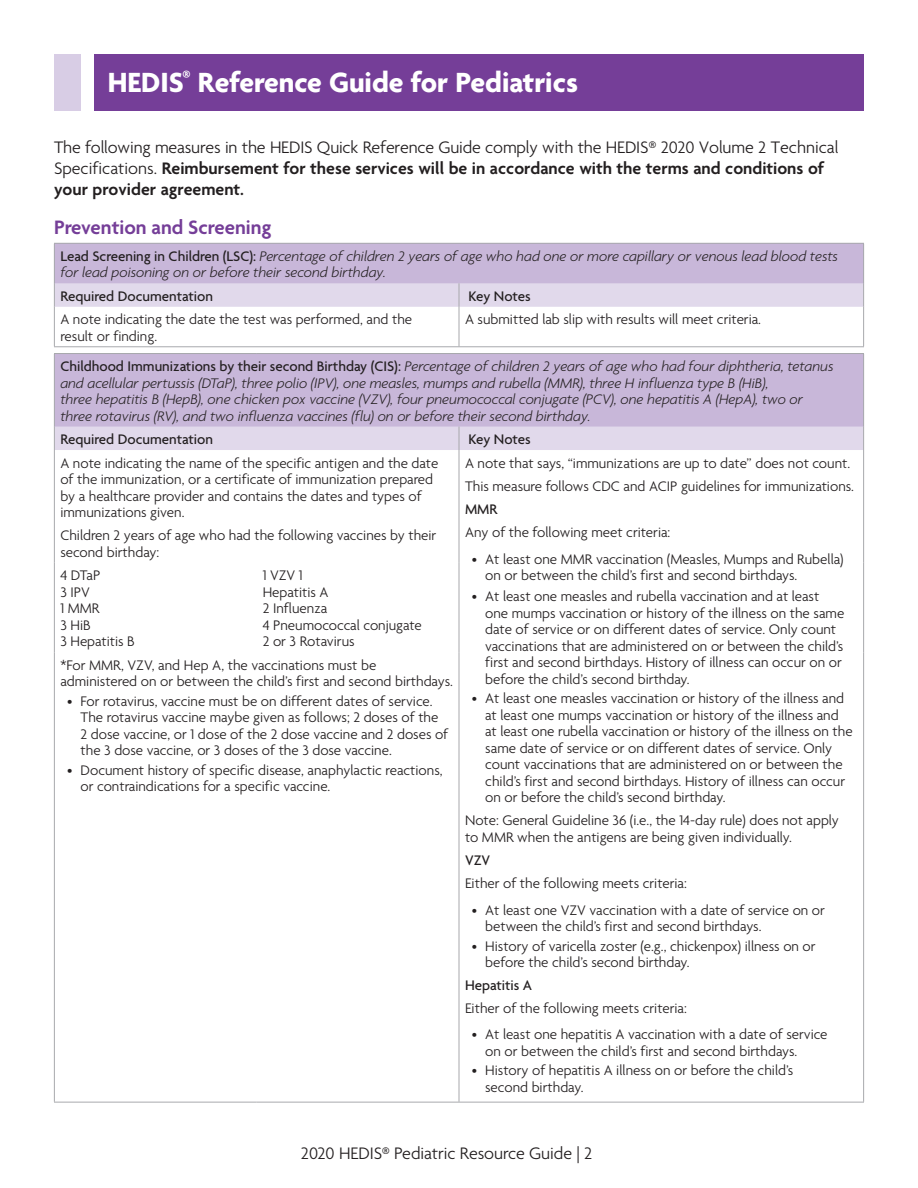
<style>
.page{position:relative;width:918px;height:1188px;background:#fff}
.page>*{position:absolute;margin:0;border:0;box-sizing:border-box;transform-origin:0 0}
.t1{font:700 30px "Agenda";color:#fff}
.t2{font:600 21px "Agenda";color:#753e98}
.t3{font:300 18px/21px "Agenda";letter-spacing:-.01em;color:#231f20}
.t4{font:300 15px/16.5px "Agenda";color:#231f20}
.t5{font:italic 300 15px/16.5px "Agenda";color:#231f20}
.t6{font:500 15px "Agenda";color:#231f20}
.s1{font-weight:600}
.s2{font-weight:500;font-style:normal}
.s3{font-weight:500}
</style>
<div class="page">
<div style="left:54px;top:243px;width:810px;height:40px;background:#c8b7d9"></div>
<hr style="left:54px;top:243px;width:405px;height:1px;background:#a8a9ad">
<hr style="left:54px;top:244px;width:1px;height:39px;background:#a8a9ad">
<hr style="left:459px;top:243px;width:405px;height:1px;background:#a8a9ad">
<hr style="left:863px;top:244px;width:1px;height:39px;background:#a8a9ad">
<div style="left:54px;top:283px;width:810px;height:24px;background:#e1d9eb"></div>
<hr style="left:54px;top:307px;width:1px;height:39px;background:#a8a9ad">
<hr style="left:459px;top:307px;width:1px;height:39px;background:#a8a9ad">
<hr style="left:863px;top:307px;width:1px;height:39px;background:#a8a9ad">
<hr style="left:54px;top:346px;width:405px;height:1px;background:#a8a9ad">
<hr style="left:459px;top:346px;width:405px;height:1px;background:#a8a9ad">
<div style="left:54px;top:354px;width:810px;height:73px;background:#c8b7d9"></div>
<div style="left:54px;top:427px;width:810px;height:23px;background:#e1d9eb"></div>
<hr style="left:459px;top:450px;width:1px;height:113px;background:#a8a9ad">
<hr style="left:459px;top:563px;width:1px;height:89px;background:#a8a9ad">
<hr style="left:459px;top:652px;width:1px;height:450px;background:#a8a9ad">
<hr style="left:54px;top:353px;width:203px;height:1px;background:#a8a9ad">
<hr style="left:54px;top:354px;width:1px;height:73px;background:#a8a9ad">
<hr style="left:257px;top:353px;width:202px;height:1px;background:#a8a9ad">
<hr style="left:459px;top:353px;width:405px;height:1px;background:#a8a9ad">
<hr style="left:863px;top:354px;width:1px;height:73px;background:#a8a9ad">
<hr style="left:54px;top:450px;width:1px;height:113px;background:#a8a9ad">
<hr style="left:863px;top:450px;width:1px;height:113px;background:#a8a9ad">
<hr style="left:54px;top:563px;width:1px;height:89px;background:#a8a9ad">
<hr style="left:863px;top:563px;width:1px;height:89px;background:#a8a9ad">
<hr style="left:54px;top:652px;width:1px;height:450px;background:#a8a9ad">
<hr style="left:863px;top:652px;width:1px;height:450px;background:#a8a9ad">
<hr style="left:54px;top:1102px;width:203px;height:1px;background:#a8a9ad">
<hr style="left:257px;top:1102px;width:202px;height:1px;background:#a8a9ad">
<hr style="left:459px;top:1102px;width:405px;height:1px;background:#a8a9ad">
<div style="left:94px;top:54px;width:770px;height:56px;background:#753e98"></div>
<div style="left:54px;top:54px;width:27px;height:56px;background:#d8cde5"></div>
<h1 class="t1" style="left:108px;top:64px;width:472px">HEDIS<sup>®</sup> Reference Guide for Pediatrics</h1>
<p class="t3" style="left:54px;top:136px;width:786px">The following measures in the HEDIS Quick Reference Guide comply with the HEDIS® 2020 Volume 2 Technical<br>Specifications. <span class="s1">Reimbursement for these services will be in accordance with the terms and conditions of your provider agreement.</span></p>
<h3 class="t2" style="left:54px;top:215px;width:219px">Prevention and Screening</h3>
<p class="t5" style="left:60px;top:248px;width:779px"><span class="s2">Lead Screening in Children (LSC):</span> Percentage of children 2 years of age who had one or more capillary or venous lead blood tests for lead poisoning on or before their second birthday.</p>
<p class="t6" style="left:60px;top:287px;width:154px">Required Documentation</p>
<p class="t6" style="left:468px;top:287px;width:64px">Key Notes</p>
<p class="t4" style="left:60px;top:311px;width:353px">A note indicating the date the test was performed, and the result or finding.</p>
<p class="t4" style="left:465px;top:311px;width:298px">A submitted lab slip with results will meet criteria.</p>
<p class="t5" style="left:60px;top:358px;width:775px"><span class="s2">Childhood Immunizations by their second Birthday (CIS):</span> Percentage of children 2 years of age who had four diphtheria, tetanus and acellular pertussis (DTaP), three polio (IPV), one measles, mumps and rubella (MMR), three H influenza type B (HiB),<br>three hepatitis B (HepB), one chicken pox vaccine (VZV), four pneumococcal conjugate (PCV), one hepatitis A (HepA), two or three rotavirus (RV), and two influenza vaccines (flu) on or before their second birthday.</p>
<p class="t6" style="left:60px;top:430px;width:154px">Required Documentation</p>
<p class="t6" style="left:468px;top:430px;width:64px">Key Notes</p>
<p class="t4" style="left:60px;top:454px;width:380px">A note indicating the name of the specific antigen and the date of the immunization, or a certificate of immunization prepared by a healthcare provider and contains the dates and types of immunizations given.</p>
<p class="t4" style="left:60px;top:527px;width:377px">Children 2 years of age who had the following vaccines by their second birthday:</p>
<p class="t4" style="left:60px;top:567px;width:41px">4 DTaP</p>
<p class="t4" style="left:263px;top:567px;width:42px">1 VZV 1</p>
<p class="t4" style="left:60px;top:583px;width:31px">3 IPV</p>
<p class="t4" style="left:263px;top:583px;width:67px">Hepatitis A</p>
<p class="t4" style="left:60px;top:600px;width:41px">1 MMR</p>
<p class="t4" style="left:263px;top:600px;width:66px">2 Influenza</p>
<p class="t4" style="left:60px;top:616px;width:32px">3 HiB</p>
<p class="t4" style="left:263px;top:616px;width:161px">4 Pneumococcal conjugate</p>
<p class="t4" style="left:60px;top:633px;width:76px">3 Hepatitis B</p>
<p class="t4" style="left:465px;top:451px;width:391px;line-height:23.2px">A note that says, “immunizations are up to date” does not count.<br>This measure follows CDC and ACIP guidelines for immunizations.<br><span class="s3">MMR<br></span>Any of the following meet criteria:</p>
<p class="t4" style="left:485px;top:550px;width:360px;text-indent:-14px">• At least one MMR vaccination (Measles, Mumps and Rubella) on or between the child’s first and second birthdays.</p>
<p class="t4" style="left:485px;top:588px;width:361px;text-indent:-14px">• At least one measles and rubella vaccination and at least one mumps vaccination or history of the illness on the same date of service or on different dates of service. Only count vaccinations that are administered on or between the child’s first and second birthdays. History of illness can occur on or before the child’s second birthday.</p>
<p class="t4" style="left:485px;top:690px;width:369px;text-indent:-14px">• At least one measles vaccination or history of the illness and at least one mumps vaccination or history of the illness and at least one rubella vaccination or history of the illness on the same date of service or on different dates of service. Only count vaccinations that are administered on or between the child’s first and second birthdays. History of illness can occur on or before the child’s second birthday.</p>
<p class="t4" style="left:465px;top:812px;width:375px">Note: General Guideline 36 (i.e., the 14-day rule) does not apply to MMR when the antigens are being given individually.</p>
<p class="t4" style="left:465px;top:848px;width:223px;line-height:23.2px"><span class="s3">VZV<br></span>Either of the following meets criteria:</p>
<p class="t4" style="left:485px;top:901px;width:341px;text-indent:-14px">• At least one VZV vaccination with a date of service on or between the child’s first and second birthdays.</p>
<p class="t4" style="left:472px;top:937px;width:345px">• History of varicella zoster (e.g., chickenpox) illness on or</p>
<p class="t4" style="left:465px;top:973px;width:223px;line-height:23.2px"><span class="s3">Hepatitis A<br></span>Either of the following meets criteria:</p>
<p class="t4" style="left:485px;top:1026px;width:344px;text-indent:-14px">• At least one hepatitis A vaccination with a date of service on or between the child’s first and second birthdays.</p>
<p class="t4" style="left:485px;top:1062px;width:310px;text-indent:-14px">• History of hepatitis A illness on or before the child’s second birthday.</p>
<p class="t4" style="left:60px;top:629px;width:317px;line-height:23.5px;text-indent:202px">2 or 3 Rotavirus *For MMR, VZV, and Hep A, the vaccinations must be</p>
<p class="t4" style="left:60px;top:673px;width:394px">administered on or between the child’s first and second birthdays.</p>
<p class="t4" style="left:81px;top:692px;width:369px;text-indent:-14px">• For rotavirus, vaccine must be on different dates of service.<br>The rotavirus vaccine maybe given as follows; 2 doses of the 2 dose vaccine, or 1 dose of the 2 dose vaccine and 2 doses of the 3 dose vaccine, or 3 doses of the 3 dose vaccine.</p>
<p class="t4" style="left:81px;top:761px;width:364px;text-indent:-14px">• Document history of specific disease, anaphylactic reactions, or contraindications for a specific vaccine.</p>
<p class="t4" style="left:485px;top:954px;width:206px">before the child’s second birthday.</p>
<p class="t3" style="left:301px;top:1142px;width:293px">2020 HEDIS® Pediatric Resource Guide | 2</p>
</div>
